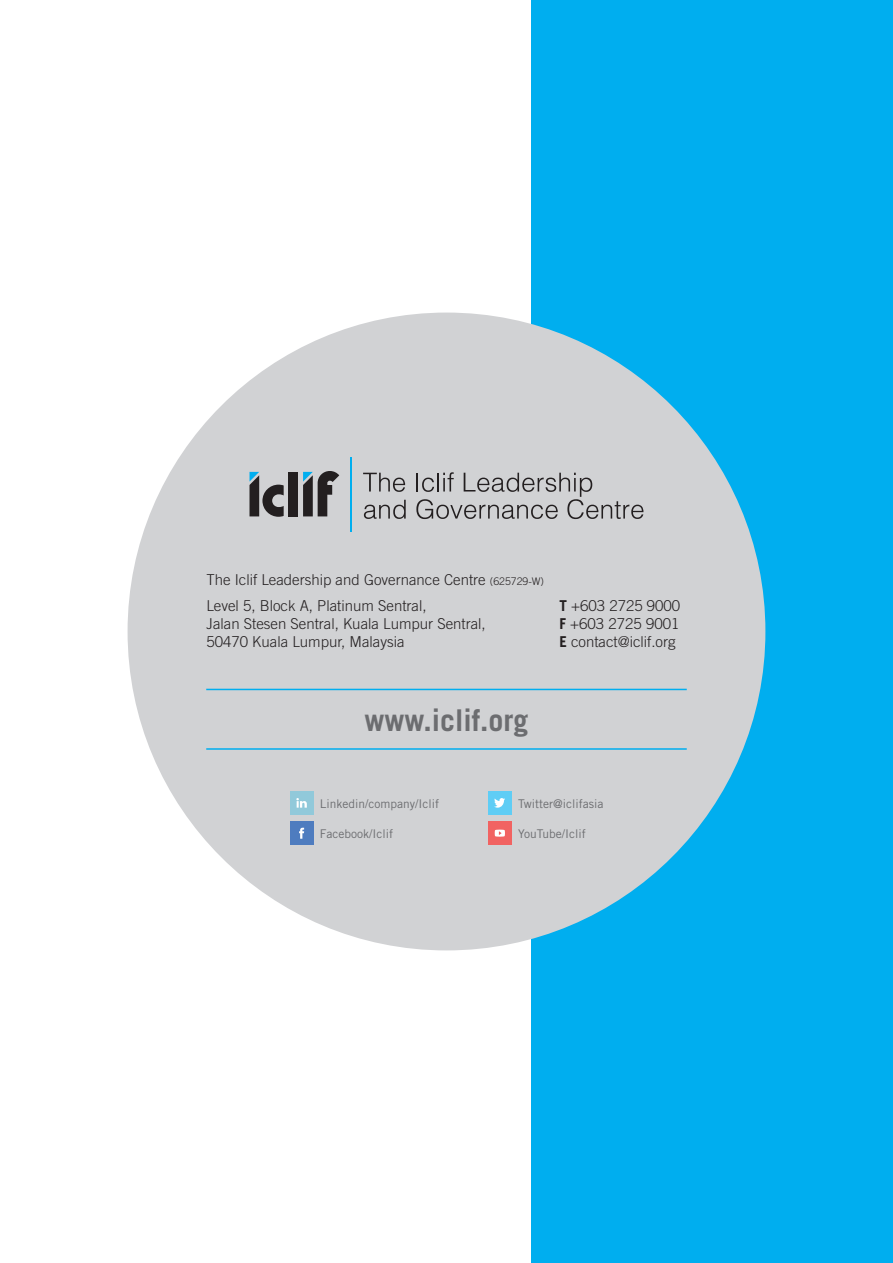
<style>
.page{position:relative;width:893px;height:1263px;background:#fff}
.page>*{position:absolute;margin:0;border:0;box-sizing:border-box;transform-origin:0 0}
.t1{font:700 30px "Trade Gothic";color:#6c6d70}
.t2{font:300 15px/18px "Trade Gothic";color:#231f20}
.t3{font:12px "Trade Gothic";color:#6c6d70}
.s1{font-size:10.5px}
.s2{font-weight:700}
</style>
<div class="page">
<div style="left:531px;top:0;width:362px;height:1263px;background:#00aeef"></div>
<div style="left:128px;top:313px;width:637px;height:637px;background:#d1d2d4;border-radius:50%"></div>
<div style="left:290px;top:791px;width:24px;height:24px;background:#91c9da"></div>
<svg style="left:296px;top:798px;width:11px;height:10px"></svg>
<div style="left:488px;top:821px;width:24px;height:24px;background:#f16362"></div>
<svg style="left:495px;top:830px;width:10px;height:7px"></svg>
<div style="left:290px;top:821px;width:24px;height:24px;background:#4e7cbf"></div>
<svg style="left:299px;top:828px;width:5px;height:11px"></svg>
<div style="left:488px;top:791px;width:24px;height:24px;background:#5fcdf5"></div>
<svg style="left:494px;top:798px;width:11px;height:10px"></svg>
<div style="left:288px;top:472px;width:10px;height:44px;background:#231f20"></div>
<svg style="left:249px;top:472px;width:35px;height:45px"></svg>
<svg style="left:303px;top:471px;width:36px;height:45px"></svg>
<hr style="left:350px;top:457px;width:1px;height:74px;background:#00aeef">
<svg style="left:363px;top:473px;width:42px;height:19px"></svg>
<svg style="left:364px;top:500px;width:42px;height:19px"></svg>
<svg style="left:416px;top:472px;width:227px;height:47px"></svg>
<hr style="left:206px;top:689px;width:481px;height:1px;background:#00aeef">
<hr style="left:206px;top:748px;width:481px;height:2px;background:#00aeef">
<p class="t2" style="left:206px;top:566px;width:339px;line-height:26.5px">The Iclif Leadership and Governance Centre <span class="s1">(625729-W)<br></span>Level 5, Block A, Platinum Sentral,</p>
<p class="t2" style="left:206px;top:615px;width:281px">Jalan Stesen Sentral, Kuala Lumpur Sentral,<br>50470 Kuala Lumpur, Malaysia</p>
<p class="t2" style="left:559px;top:597px;width:122px;text-align:justify"><span class="s2">T</span> +603 2725 9000<br><span class="s2">F</span> +603 2725 9001<br><span class="s2">E</span> contact@iclif.org</p>
<h1 class="t1" style="left:364px;top:702px;width:165px">www.iclif.org</h1>
<p class="t3" style="left:320px;top:796px;width:121px">Linkedin/company/Iclif</p>
<p class="t3" style="left:320px;top:826px;width:75px">Facebook/Iclif</p>
<p class="t3" style="left:518px;top:826px;width:69px">YouTube/Iclif</p>
<p class="t3" style="left:518px;top:796px;width:87px">Twitter@iclifasia</p>
</div>
